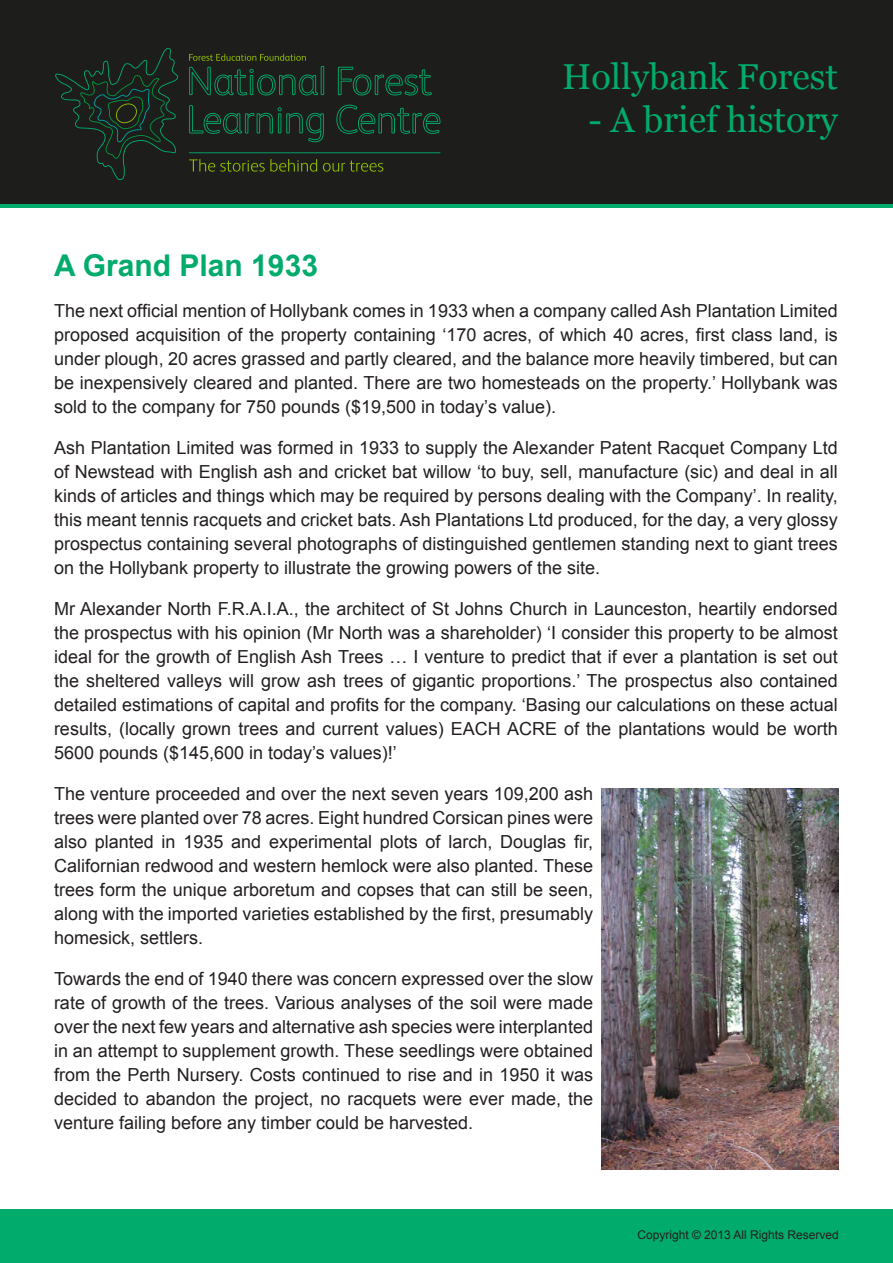
<style>
.page{position:relative;width:893px;height:1263px;background:#1d1d1b}
.page>*{position:absolute;margin:0;border:0;box-sizing:border-box;transform-origin:0 0}
.Main-Heading{font:36px "Georgia";color:#00ab6b}
.Content_-_Heading{font:700 30px "Arial";color:#00ab6b}
.Content_-_Body__Whit{font:18px/24px "Arial";color:#231f20;text-align:justify}
.t1{font:12px "Arial";color:#231f20}
</style>
<div class="page">
<svg style="left:338px;top:67px;width:94px;height:28px"></svg>
<svg style="left:189px;top:105px;width:135px;height:37px"></svg>
<svg style="left:336px;top:105px;width:104px;height:29px"></svg>
<svg style="left:189px;top:54px;width:135px;height:41px"></svg>
<svg style="left:189px;top:159px;width:128px;height:13px"></svg>
<svg style="left:323px;top:161px;width:60px;height:11px"></svg>
<hr style="left:189px;top:152px;width:251px;height:1px;background:#00ab6b">
<svg style="left:55px;top:48px;width:124px;height:132px"></svg>
<div style="left:0;top:1209px;width:893px;height:54px;background:#00ab6b"></div>
<div style="left:0;top:206px;width:893px;height:1003px;background:#fff"></div>
<hr style="left:0;top:204px;width:893px;height:4px;background:#00ab6b">
<img style="left:602px;top:788px;width:237px;height:381px">
<p class="Main-Heading" style="left:562px;top:51px;width:277px">Hollybank Forest</p>
<p class="Main-Heading" style="left:588px;top:94px;width:251px">- A brief history</p>
<p class="Content_-_Heading" style="left:54px;top:245px;width:265px">A Grand Plan 1933</p>
<p class="Content_-_Body__Whit" style="left:54px;top:299px;width:785px">The next official mention of Hollybank comes in 1933 when a company called Ash Plantation Limited proposed acquisition of the property containing ‘170 acres, of which 40 acres, first class land, is under plough, 20 acres grassed and partly cleared, and the balance more heavily timbered, but can be inexpensively cleared and planted. There are two homesteads on the property.’ Hollybank was sold to the company for 750 pounds ($19,500 in today’s value).</p>
<p class="Content_-_Body__Whit" style="left:54px;top:436px;width:785px">Ash Plantation Limited was formed in 1933 to supply the Alexander Patent Racquet Company Ltd of Newstead with English ash and cricket bat willow ‘to buy, sell, manufacture (sic) and deal in all kinds of articles and things which may be required by persons dealing with the Company’. In reality, this meant tennis racquets and cricket bats. Ash Plantations Ltd produced, for the day, a very glossy prospectus containing several photographs of distinguished gentlemen standing next to giant trees on the Hollybank property to illustrate the growing powers of the site.</p>
<p class="Content_-_Body__Whit" style="left:54px;top:597px;width:785px">Mr Alexander North F.R.A.I.A., the architect of St Johns Church in Launceston, heartily endorsed the prospectus with his opinion (Mr North was a shareholder) ‘I consider this property to be almost ideal for the growth of English Ash Trees … I venture to predict that if ever a plantation is set out the sheltered valleys will grow ash trees of gigantic proportions.’ The prospectus also contained detailed estimations of capital and profits for the company. ‘Basing our calculations on these actual results, (locally grown trees and current values) EACH ACRE of the plantations would be worth 5600 pounds ($145,600 in today’s values)!’</p>
<p class="Content_-_Body__Whit" style="left:54px;top:782px;width:541px">The venture proceeded and over the next seven years 109,200 ash trees were planted over 78 acres. Eight hundred Corsican pines were also planted in 1935 and experimental plots of larch, Douglas fir, Californian redwood and western hemlock were also planted. These trees form the unique arboretum and copses that can still be seen, along with the imported varieties established by the first, presumably homesick, settlers.</p>
<p class="Content_-_Body__Whit" style="left:54px;top:966px;width:541px">Towards the end of 1940 there was concern expressed over the slow rate of growth of the trees. Various analyses of the soil were made over the next few years and alternative ash species were interplanted in an attempt to supplement growth. These seedlings were obtained from the Perth Nursery. Costs continued to rise and in 1950 it was decided to abandon the project, no racquets were ever made, the venture failing before any timber could be harvested.</p>
<p class="t1" style="left:637px;top:1227px;width:203px">Copyright © 2013 All Rights Reserved</p>
</div>
